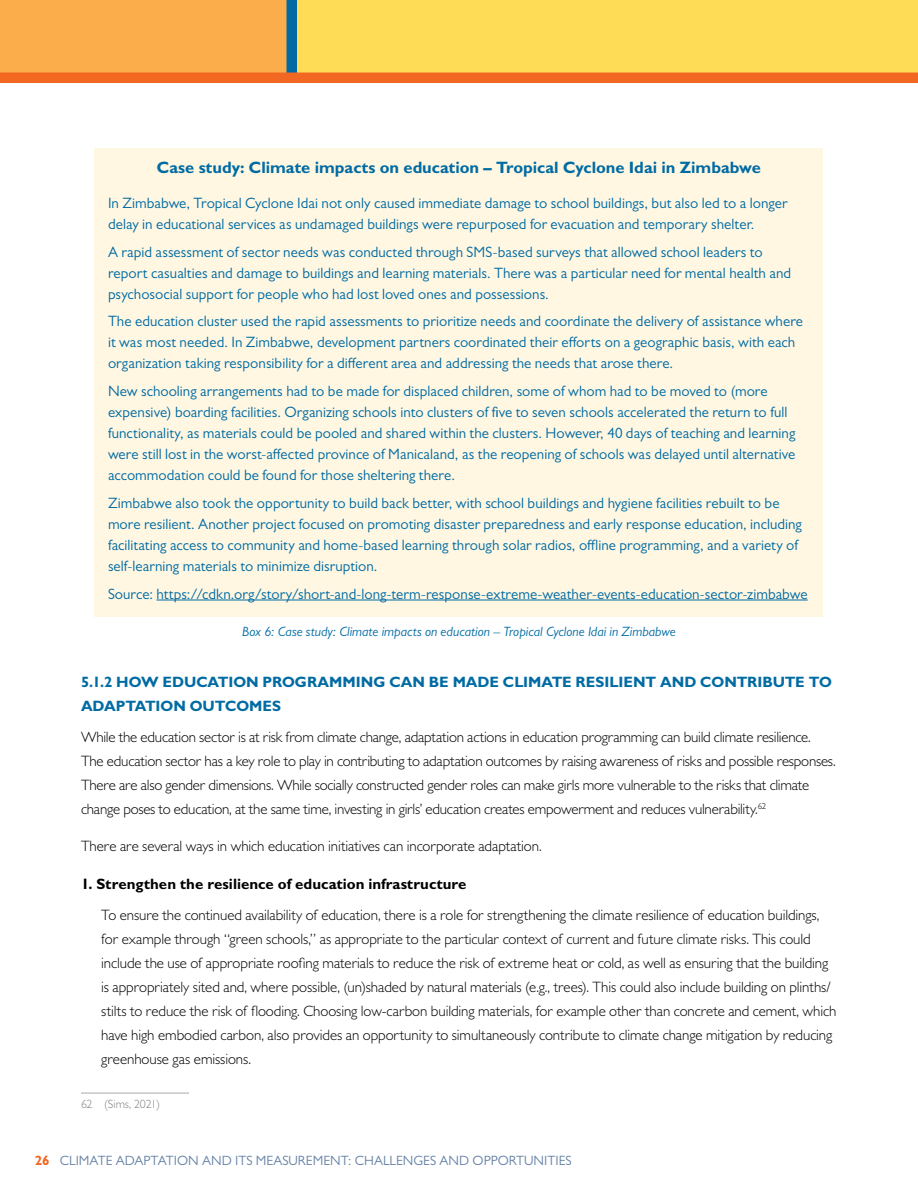
<style>
.page{position:relative;width:918px;height:1188px;background:#fff}
.page>*{position:absolute;margin:0;border:0;box-sizing:border-box;transform-origin:0 0}
.Box_Title{font:700 16.5px "Gill Sans MT Pro";letter-spacing:-.005em;color:#006ba3}
.Box_text{font:15px/21px "Gill Sans MT Pro";color:#006ba3}
.text{font:300 15px/24px "Gill Sans MT Pro";letter-spacing:-.01em;color:#000}
.Sub_2{font:700 15px/24px "Gill Sans MT Pro";letter-spacing:-.005em;color:#006ba3}
.text-2{font:700 15px "Gill Sans MT Pro";color:#000}
.t1{font:italic 13.5px "Gill Sans MT Pro";color:#006ba3}
.t2{font:13.5px "Gill Sans MT Pro";color:#6682a7}
.footnotes{font:300 12px "Gill Sans MT Pro";letter-spacing:-.015em;color:#808285}
.s1{font-weight:700;color:#f26722}
</style>
<div class="page">
<div style="left:94px;top:148px;width:730px;height:44px;background:#fff7e2"></div>
<div style="left:94px;top:184px;width:730px;height:63px;background:#fff7e2"></div>
<div style="left:94px;top:233px;width:730px;height:84px;background:#fff7e2"></div>
<div style="left:94px;top:303px;width:730px;height:84px;background:#fff7e2"></div>
<div style="left:94px;top:372px;width:730px;height:126px;background:#fff7e2"></div>
<div style="left:94px;top:484px;width:730px;height:105px;background:#fff7e2"></div>
<div style="left:94px;top:575px;width:730px;height:42px;background:#fff7e2"></div>
<hr style="left:157px;top:600px;width:651px;height:1px;background:#006ba3">
<hr style="left:81px;top:1093px;width:108px;height:1px;background:#a7a9ac">
<div style="left:294px;top:0;width:624px;height:76px;background:#ffdc56"></div>
<div style="left:0;top:0;width:297px;height:76px;background:#fbac4b"></div>
<div style="left:286px;top:0;width:11px;height:78px;background:#006ba3"></div>
<div style="left:0;top:73px;width:918px;height:10px;background:#f26722"></div>
<h4 class="Box_Title" style="left:157px;top:157px;width:606px">Case study: Climate impacts on education – Tropical Cyclone Idai in Zimbabwe</h4>
<p class="Box_text" style="left:108px;top:192px;width:681px">In Zimbabwe, Tropical Cyclone Idai not only caused immediate damage to school buildings, but also led to a longer delay in educational services as undamaged buildings were repurposed for evacuation and temporary shelter.</p>
<p class="Box_text" style="left:108px;top:241px;width:685px">A rapid assessment of sector needs was conducted through SMS-based surveys that allowed school leaders to report casualties and damage to buildings and learning materials. There was a particular need for mental health and psychosocial support for people who had lost loved ones and possessions.</p>
<p class="Box_text" style="left:108px;top:311px;width:697px">The education cluster used the rapid assessments to prioritize needs and coordinate the delivery of assistance where it was most needed. In Zimbabwe, development partners coordinated their efforts on a geographic basis, with each organization taking responsibility for a different area and addressing the needs that arose there.</p>
<p class="Box_text" style="left:108px;top:380px;width:689px">New schooling arrangements had to be made for displaced children, some of whom had to be moved to (more expensive) boarding facilities. Organizing schools into clusters of five to seven schools accelerated the return to full functionality, as materials could be pooled and shared within the clusters. However, 40 days of teaching and learning were still lost in the worst-affected province of Manicaland, as the reopening of schools was delayed until alternative accommodation could be found for those sheltering there.</p>
<p class="Box_text" style="left:108px;top:492px;width:696px">Zimbabwe also took the opportunity to build back better, with school buildings and hygiene facilities rebuilt to be more resilient. Another project focused on promoting disaster preparedness and early response education, including facilitating access to community and home-based learning through solar radios, offline programming, and a variety of self-learning materials to minimize disruption.</p>
<p class="Box_text" style="left:108px;top:583px;width:701px">Source: https://cdkn.org/story/short-and-long-term-response-extreme-weather-events-education-sector-zimbabwe</p>
<p class="t1" style="left:242px;top:624px;width:435px">Box 6: Case study: Climate impacts on education – Tropical Cyclone Idai in Zimbabwe</p>
<h4 class="Sub_2" style="left:81px;top:670px;width:752px">5.1.2 HOW EDUCATION PROGRAMMING CAN BE MADE CLIMATE RESILIENT AND CONTRIBUTE TO<br>ADAPTATION OUTCOMES</h4>
<p class="text" style="left:81px;top:724px;width:756px">While the education sector is at risk from climate change, adaptation actions in education programming can build climate resilience.<br>The education sector has a key role to play in contributing to adaptation outcomes by raising awareness of risks and possible responses.<br>There are also gender dimensions. While socially constructed gender roles can make girls more vulnerable to the risks that climate change poses to education, at the same time, investing in girls’ education creates empowerment and reduces vulnerability.<sup>62</sup></p>
<p class="text" style="left:81px;top:834px;width:462px">There are several ways in which education initiatives can incorporate adaptation.</p>
<p class="text-2" style="left:81px;top:874px;width:387px">1. Strengthen the resilience of education infrastructure</p>
<p class="text" style="left:101px;top:902px;width:737px">To ensure the continued availability of education, there is a role for strengthening the climate resilience of education buildings, for example through “green schools,” as appropriate to the particular context of current and future climate risks. This could include the use of appropriate roofing materials to reduce the risk of extreme heat or cold, as well as ensuring that the building is appropriately sited and, where possible, (un)shaded by natural materials (e.g., trees). This could also include building on plinths/ stilts to reduce the risk of flooding. Choosing low-carbon building materials, for example other than concrete and cement, which have high embodied carbon, also provides an opportunity to simultaneously contribute to climate change mitigation by reducing greenhouse gas emissions.</p>
<p class="footnotes" style="left:81px;top:1097px;width:81px">62 (Sims, 2021)</p>
<p class="t2" style="left:35px;top:1152px;width:538px"><span class="s1">26</span> CLIMATE ADAPTATION AND ITS MEASUREMENT: CHALLENGES AND OPPORTUNITIES</p>
</div>
